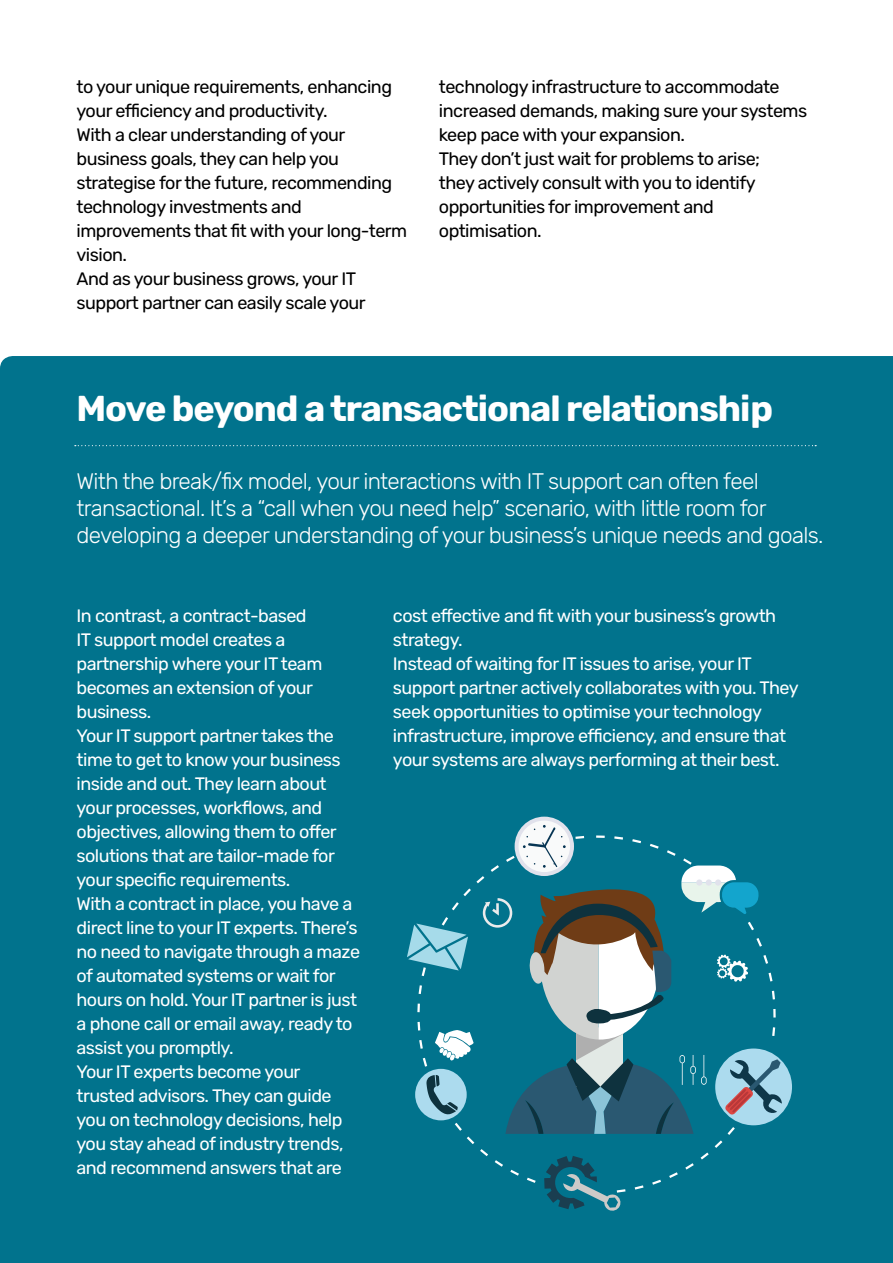
<style>
.page{position:relative;width:893px;height:1263px;background:#fff}
.page>*{position:absolute;margin:0;border:0;box-sizing:border-box;transform-origin:0 0}
.t1{font:700 36px "Rubik";letter-spacing:-.03em;color:#fff}
.t2{font:300 22.5px/27px "Rubik";letter-spacing:-.03em;color:#fff}
.t3{font:18px/24px "Rubik";letter-spacing:-.03em;color:#fff}
.t4{font:18px/24px "Rubik";letter-spacing:-.03em;color:#000}
</style>
<div class="page">
<div style="left:0;top:356px;width:893px;height:907px;background:#01738d"></div>
<svg style="left:75px;top:445px;width:741px;height:1px"></svg>
<div style="left:715px;top:1048px;width:77px;height:77px;background:#acdbee;border-radius:50%"></div>
<div style="left:515px;top:817px;width:59px;height:59px;background:#e1e2ec;border-radius:50%"></div>
<div style="left:519px;top:820px;width:51px;height:52px;background:#f9fafa;border-radius:50%"></div>
<svg style="left:407px;top:825px;width:375px;height:387px;background:#2b8093"></svg>
<p class="t4" style="left:77px;top:76px;width:317px">to your unique requirements, enhancing your efficiency and productivity.</p>
<p class="t4" style="left:77px;top:124px;width:332px">With a clear understanding of your business goals, they can help you strategise for the future, recommending technology investments and improvements that fit with your long-term vision.</p>
<p class="t4" style="left:77px;top:268px;width:291px">And as your business grows, your IT support partner can easily scale your</p>
<p class="t4" style="left:439px;top:76px;width:370px">technology infrastructure to accommodate increased demands, making sure your systems keep pace with your expansion.</p>
<p class="t4" style="left:439px;top:148px;width:323px">They don’t just wait for problems to arise; they actively consult with you to identify opportunities for improvement and optimisation.</p>
<p class="t1" style="left:77px;top:389px;width:698px">Move beyond a transactional relationship</p>
<p class="t2" style="left:77px;top:468px;width:749px">With the break/fix model, your interactions with IT support can often feel transactional. It’s a “call when you need help” scenario, with little room for developing a deeper understanding of your business’s unique needs and goals.</p>
<p class="t3" style="left:77px;top:604px;width:247px">In contrast, a contract-based<br>IT support model creates a partnership where your IT team becomes an extension of your business.</p>
<p class="t3" style="left:77px;top:724px;width:266px">Your IT support partner takes the time to get to know your business inside and out. They learn about your processes, workflows, and objectives, allowing them to offer solutions that are tailor-made for your specific requirements.</p>
<p class="t3" style="left:77px;top:892px;width:285px">With a contract in place, you have a direct line to your IT experts. There’s no need to navigate through a maze of automated systems or wait for hours on hold. Your IT partner is just a phone call or email away, ready to assist you promptly.</p>
<p class="t3" style="left:77px;top:1060px;width:268px">Your IT experts become your trusted advisors. They can guide you on technology decisions, help you stay ahead of industry trends, and recommend answers that are</p>
<p class="t3" style="left:393px;top:604px;width:385px">cost effective and fit with your business’s growth strategy.</p>
<p class="t3" style="left:393px;top:652px;width:407px">Instead of waiting for IT issues to arise, your IT support partner actively collaborates with you. They seek opportunities to optimise your technology infrastructure, improve efficiency, and ensure that your systems are always performing at their best.</p>
</div>
